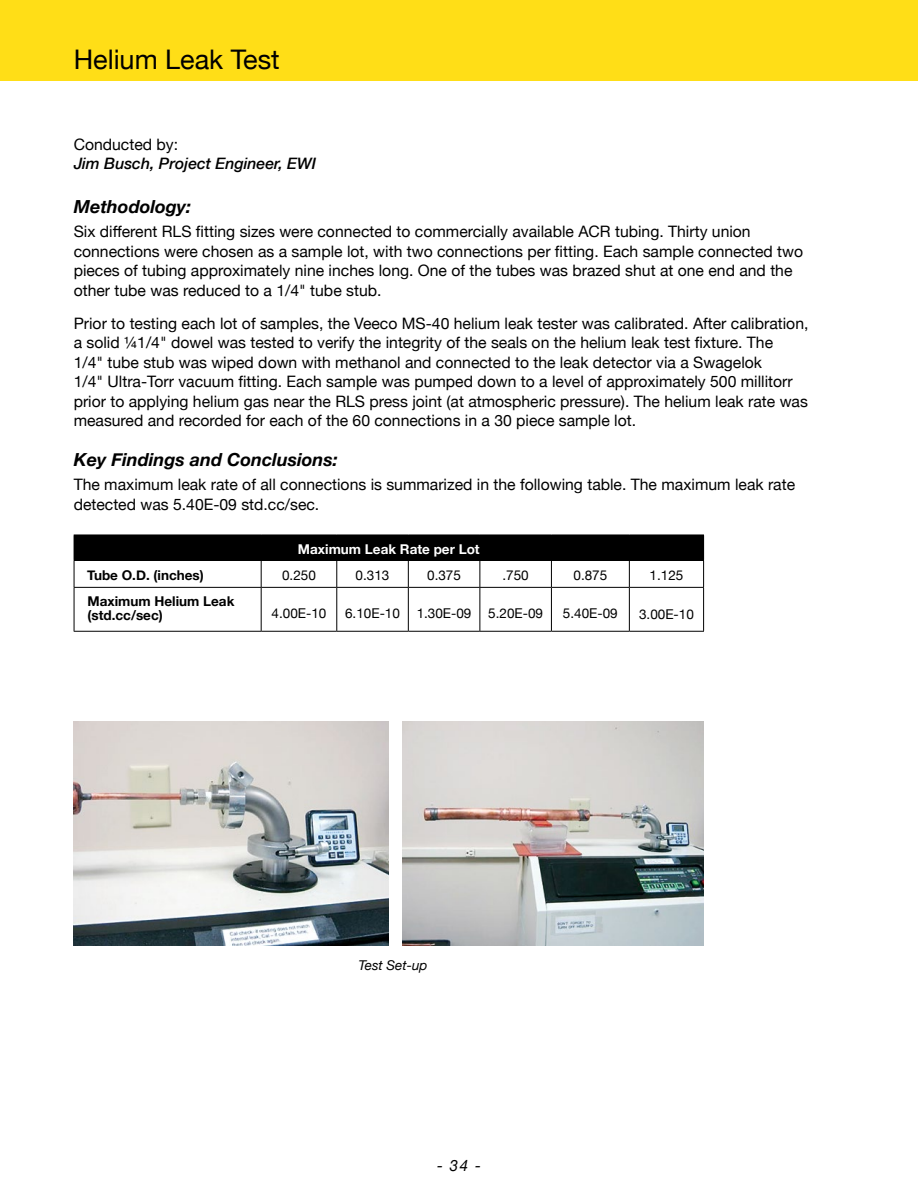
<style>
.page{position:relative;width:918px;height:1188px;background:#fff}
.page>*{position:absolute;margin:0;border:0;box-sizing:border-box;transform-origin:0 0}
.t1{font:27px "Helvetica Neue";color:#000}
.t2{font:italic 700 18px "Helvetica Neue";color:#000}
.t3{font:15.75px/19.5px "Helvetica Neue";color:#000}
.t4{font:italic 500 15.75px "Helvetica Neue";color:#000}
.t5{font:italic 15.75px "Helvetica Neue";color:#000;scale:.96 1}
.t6{font:13.5px "Helvetica Neue";color:#000}
.t7{font:700 13.5px/14.4px "Helvetica Neue";color:#000}
.t8{font:700 13.5px "Helvetica Neue";color:#fff}
.t9{font:italic 13.5px "Helvetica Neue";color:#000}
</style>
<div class="page">
<div style="left:0;top:0;width:918px;height:81px;background:#ffde17"></div>
<div style="left:74px;top:535px;width:630px;height:25px;background:#000"></div>
<hr style="left:74px;top:560px;width:187px;height:1px;background:#000">
<svg style="left:74px;top:561px;width:1px;height:26px"></svg>
<hr style="left:261px;top:560px;width:76px;height:1px;background:#000">
<svg style="left:261px;top:561px;width:1px;height:26px"></svg>
<hr style="left:337px;top:560px;width:71px;height:1px;background:#000">
<svg style="left:336px;top:561px;width:1px;height:26px"></svg>
<hr style="left:408px;top:560px;width:72px;height:1px;background:#000">
<svg style="left:408px;top:561px;width:1px;height:26px"></svg>
<hr style="left:480px;top:560px;width:71px;height:1px;background:#000">
<svg style="left:480px;top:561px;width:1px;height:26px"></svg>
<hr style="left:551px;top:560px;width:78px;height:1px;background:#000">
<svg style="left:551px;top:561px;width:1px;height:26px"></svg>
<hr style="left:629px;top:560px;width:75px;height:1px;background:#000">
<svg style="left:629px;top:561px;width:1px;height:26px"></svg>
<svg style="left:703px;top:561px;width:1px;height:26px"></svg>
<hr style="left:74px;top:587px;width:187px;height:1px;background:#000">
<hr style="left:74px;top:588px;width:1px;height:43px;background:#000">
<hr style="left:261px;top:587px;width:76px;height:1px;background:#000">
<hr style="left:261px;top:588px;width:1px;height:43px;background:#000">
<hr style="left:337px;top:587px;width:71px;height:1px;background:#000">
<hr style="left:336px;top:588px;width:1px;height:43px;background:#000">
<hr style="left:408px;top:587px;width:72px;height:1px;background:#000">
<hr style="left:408px;top:588px;width:1px;height:43px;background:#000">
<hr style="left:480px;top:587px;width:71px;height:1px;background:#000">
<hr style="left:480px;top:588px;width:1px;height:43px;background:#000">
<hr style="left:551px;top:587px;width:78px;height:1px;background:#000">
<hr style="left:551px;top:588px;width:1px;height:43px;background:#000">
<hr style="left:629px;top:587px;width:75px;height:1px;background:#000">
<hr style="left:629px;top:588px;width:1px;height:43px;background:#000">
<hr style="left:703px;top:588px;width:1px;height:43px;background:#000">
<hr style="left:74px;top:631px;width:187px;height:1px;background:#000">
<hr style="left:261px;top:631px;width:76px;height:1px;background:#000">
<hr style="left:337px;top:631px;width:71px;height:1px;background:#000">
<hr style="left:408px;top:631px;width:72px;height:1px;background:#000">
<hr style="left:480px;top:631px;width:71px;height:1px;background:#000">
<hr style="left:551px;top:631px;width:78px;height:1px;background:#000">
<hr style="left:629px;top:631px;width:75px;height:1px;background:#000">
<img style="left:402px;top:721px;width:301px;height:225px">
<img style="left:74px;top:721px;width:315px;height:225px">
<h1 class="t1" style="left:74px;top:40px;width:208px">Helium Leak Test</h1>
<p class="t3" style="left:74px;top:136px;width:106px">Conducted by:</p>
<p class="t4" style="left:74px;top:150px;width:244px">Jim Busch, Project Engineer, EWI</p>
<p class="t2" style="left:74px;top:193px;width:119px">Methodology:</p>
<p class="t3" style="left:74px;top:223px;width:731px">Six different RLS fitting sizes were connected to commercially available ACR tubing. Thirty union connections were chosen as a sample lot, with two connections per fitting. Each sample connected two pieces of tubing approximately nine inches long. One of the tubes was brazed shut at one end and the other tube was reduced to a 1/4" tube stub.</p>
<p class="t3" style="left:74px;top:314px;width:736px">Prior to testing each lot of samples, the Veeco MS-40 helium leak tester was calibrated. After calibration, a solid ¼1/4" dowel was tested to verify the integrity of the seals on the helium leak test fixture. The<br>1/4" tube stub was wiped down with methanol and connected to the leak detector via a Swagelok<br>1/4" Ultra-Torr vacuum fitting. Each sample was pumped down to a level of approximately 500 millitorr prior to applying helium gas near the RLS press joint (at atmospheric pressure). The helium leak rate was measured and recorded for each of the 60 connections in a 30 piece sample lot.</p>
<p class="t2" style="left:74px;top:445px;width:266px">Key Findings and Conclusions:</p>
<p class="t3" style="left:74px;top:476px;width:723px">The maximum leak rate of all connections is summarized in the following table. The maximum leak rate detected was 5.40E-09 std.cc/sec.</p>
<p class="t8" style="left:298px;top:539px;width:183px">Maximum Leak Rate per Lot</p>
<p class="t7" style="left:87px;top:569px;width:118px">Tube O.D. (inches)</p>
<p class="t6" style="left:282px;top:566px;width:35px">0.250</p>
<p class="t6" style="left:356px;top:566px;width:35px">0.313</p>
<p class="t6" style="left:427px;top:566px;width:35px">0.375</p>
<p class="t6" style="left:503px;top:566px;width:28px">.750</p>
<p class="t6" style="left:573px;top:566px;width:35px">0.875</p>
<p class="t6" style="left:650px;top:566px;width:35px">1.125</p>
<p class="t7" style="left:88px;top:594px;width:148px">Maximum Helium Leak (std.cc/sec)</p>
<p class="t6" style="left:272px;top:604px;width:56px">4.00E-10</p>
<p class="t6" style="left:345px;top:604px;width:199px">6.10E-10 1.30E-09 5.20E-09</p>
<p class="t6" style="left:563px;top:604px;width:56px">5.40E-09</p>
<p class="t6" style="left:639px;top:604px;width:56px">3.00E-10</p>
<p class="t9" style="left:358px;top:956px;width:71px">Test Set-up</p>
<p class="t5" style="left:437px;top:1154px;width:47px">- 34 -</p>
</div>
